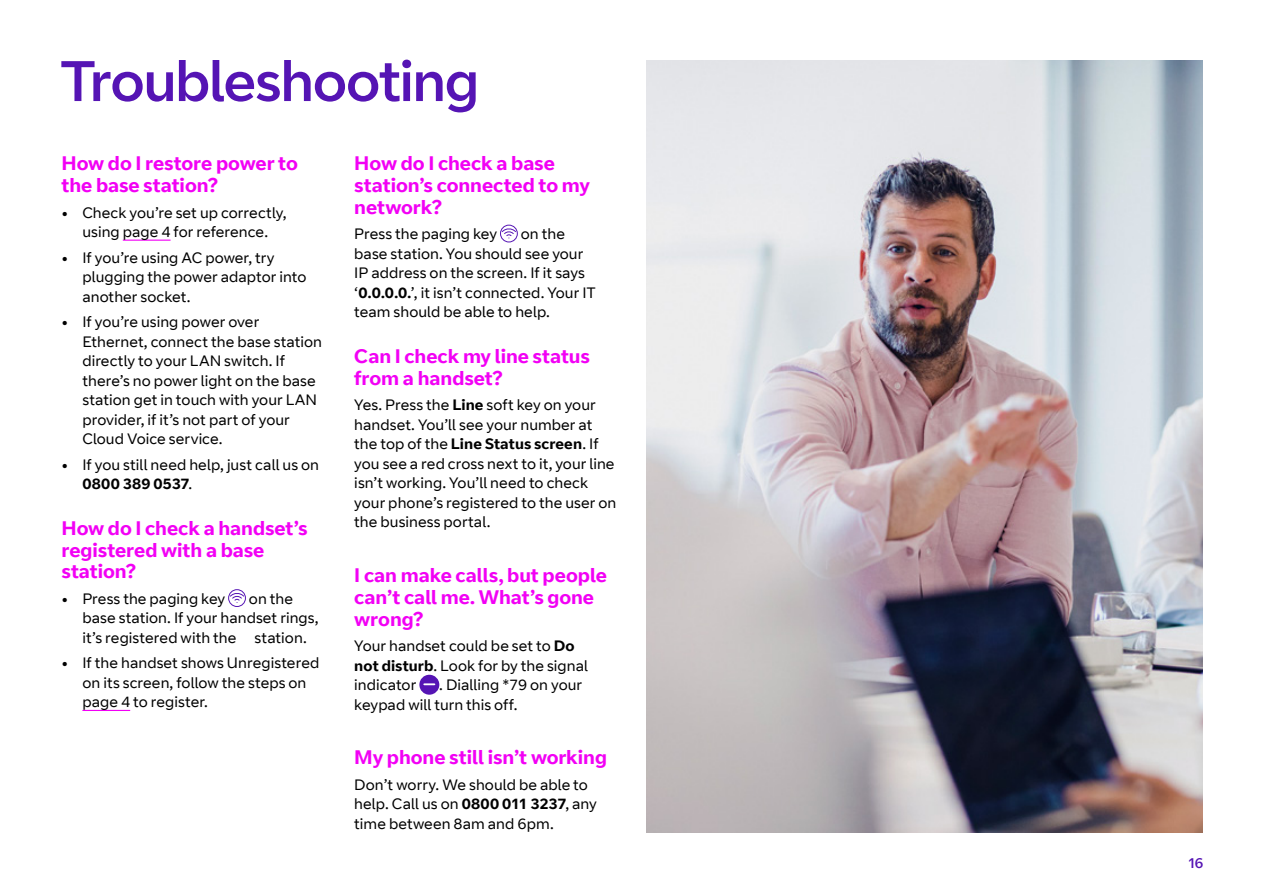
<style>
.page{position:relative;width:1263px;height:893px;background:#fff}
.page>*{position:absolute;margin:0;border:0;box-sizing:border-box;transform-origin:0 0}
.H1_Indigo_Headline_3{font:57px "BT Curve Headline";letter-spacing:-.01em;color:#5514b4}
.H3_Pink_Bold_13pt{font:700 19.5px/21.8px "BT Curve";letter-spacing:-.005em;color:#f200f5}
.Body_Copy_Black_Reg{font:15px/19.5px "BT Curve";letter-spacing:.005em;color:#000}
.Bullet_points__Short{font:15px/19.5px "BT Curve";letter-spacing:.005em;color:#000}
.t1{font:14.25px "BT Curve Headline";color:#5514b4}
.s1{font-weight:700}
</style>
<div class="page">
<hr style="left:123px;top:240px;width:48px;height:1px;background:#f200f5">
<hr style="left:82px;top:710px;width:48px;height:1px;background:#f200f5">
<svg style="left:230px;top:592px;width:14px;height:11px"></svg>
<div style="left:228px;top:589px;width:18px;height:18px;border:1px solid #5514b4;border-radius:50%"></div>
<svg style="left:502px;top:228px;width:14px;height:10px"></svg>
<div style="left:500px;top:225px;width:18px;height:17px;border:1px solid #5514b4;border-radius:50%"></div>
<div style="left:419px;top:675px;width:20px;height:20px;background:#5514b4;border-radius:50%"></div>
<svg style="left:424px;top:683px;width:10px;height:2px"></svg>
<img style="left:646px;top:60px;width:557px;height:773px">
<p class="H1_Indigo_Headline_3" style="left:60px;top:47px;width:420px">Troubleshooting</p>
<p class="H3_Pink_Bold_13pt" style="left:61px;top:153px;width:238px">How do I restore power to the base station?</p>
<p class="Body_Copy_Black_Reg" style="left:61px;top:203px;width:227px;text-align:center"><span class="s1">•</span> Check you’re set up correctly, using page 4 for reference.</p>
<p class="Body_Copy_Black_Reg" style="left:82px;top:248px;width:225px;text-indent:-21px"><span class="s1">•</span> If you’re using AC power, try plugging the power adaptor into another socket.</p>
<p class="Body_Copy_Black_Reg" style="left:82px;top:313px;width:241px;text-indent:-21px"><span class="s1">•</span> If you’re using power over<br>Ethernet, connect the base station directly to your LAN switch. If there’s no power light on the base station get in touch with your LAN provider, if it’s not part of your<br>Cloud Voice service.</p>
<p class="Body_Copy_Black_Reg" style="left:82px;top:455px;width:238px;text-indent:-21px"><span class="s1">•</span> If you still need help, just call us on<br><span class="s1">0800 389 0537</span>.</p>
<p class="H3_Pink_Bold_13pt" style="left:61px;top:518px;width:248px">How do I check a handset’s registered with a base station?</p>
<p class="Body_Copy_Black_Reg" style="left:61px;top:589px;width:165px"><span class="s1">•</span> Press the paging key</p>
<p class="Body_Copy_Black_Reg" style="left:82px;top:589px;width:238px;text-indent:166px">on the base station. If your handset rings, it’s registered with the station.</p>
<p class="Body_Copy_Black_Reg" style="left:82px;top:654px;width:238px;text-indent:-21px"><span class="s1">•</span> If the handset shows Unregistered on its screen, follow the steps on page 4 to register.</p>
<p class="H3_Pink_Bold_13pt" style="left:354px;top:153px;width:237px">How do I check a base station’s connected to my network?</p>
<p class="Bullet_points__Short" style="left:354px;top:225px;width:144px">Press the paging key</p>
<p class="Bullet_points__Short" style="left:354px;top:225px;width:243px;text-indent:166px">on the base station. You should see your<br>IP address on the screen. If it says ‘<span class="s1">0.0.0.0.</span>’, it isn’t connected. Your IT team should be able to help.</p>
<p class="H3_Pink_Bold_13pt" style="left:354px;top:346px;width:237px">Can I check my line status from a handset?</p>
<p class="Body_Copy_Black_Reg" style="left:354px;top:396px;width:264px">Yes. Press the <span class="s1">Line</span> soft key on your handset. You’ll see your number at the top of the <span class="s1">Line Status screen</span>. If you see a red cross next to it, your line isn’t working. You’ll need to check your phone’s registered to the user on the business portal.</p>
<p class="H3_Pink_Bold_13pt" style="left:354px;top:565px;width:254px">I can make calls, but people can’t call me. What’s gone wrong?</p>
<p class="Body_Copy_Black_Reg" style="left:354px;top:637px;width:235px">Your handset could be set to <span class="s1">Do not disturb</span>. Look for by the signal indicator</p>
<p class="Body_Copy_Black_Reg" style="left:354px;top:676px;width:229px;text-indent:85px">. Dialling *79 on your keypad will turn this off.</p>
<p class="H3_Pink_Bold_13pt" style="left:354px;top:747px;width:254px">My phone still isn’t working</p>
<p class="Body_Copy_Black_Reg" style="left:354px;top:775px;width:244px">Don’t worry. We should be able to help. Call us on <span class="s1">0800 011 3237</span>, any time between 8am and 6pm.</p>
<p class="t1" style="left:1189px;top:854px;width:16px">16</p>
</div>
